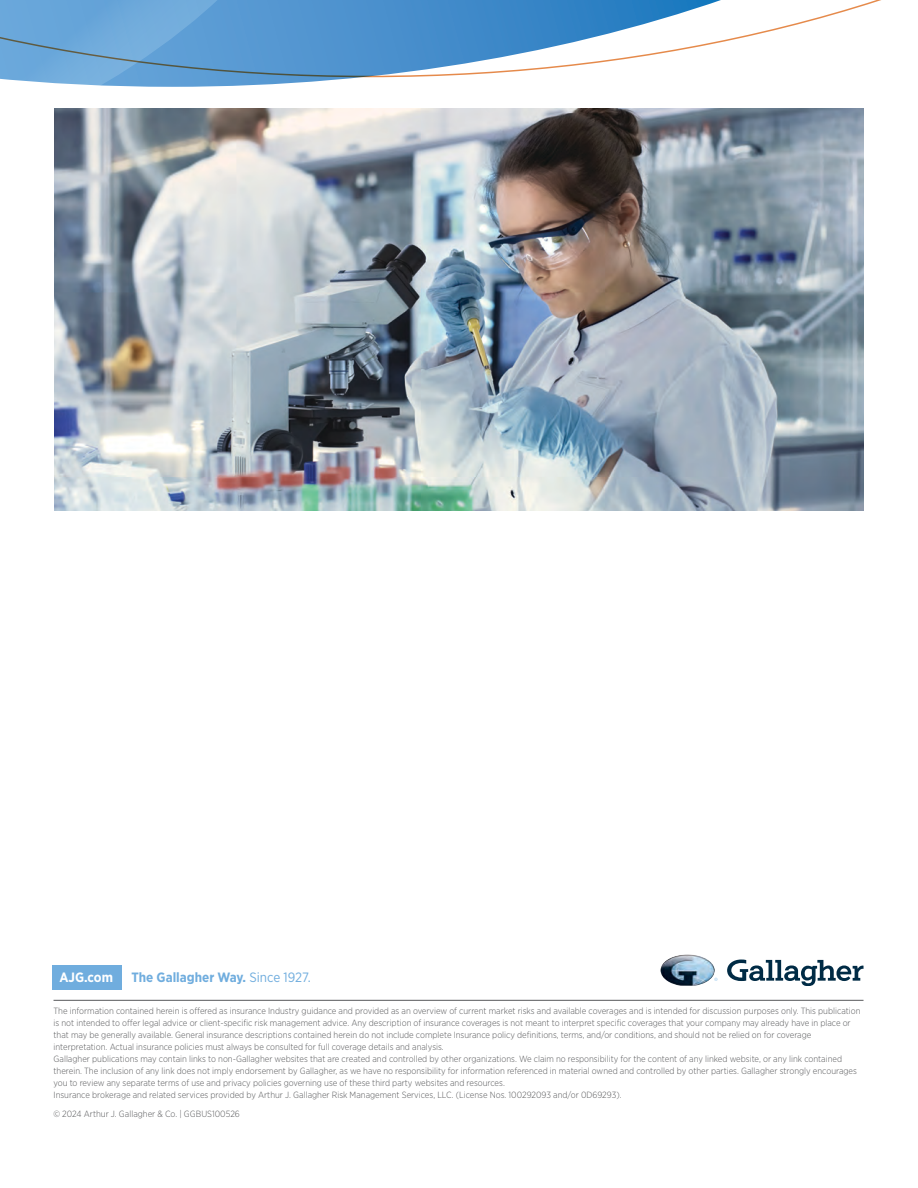
<style>
.page{position:relative;width:918px;height:1188px;background:#fff}
.page>*{position:absolute;margin:0;border:0;box-sizing:border-box;transform-origin:0 0}
.t1{font:700 13.5px "Gotham Narrow";color:#70adde}
.t2{font:700 13.5px "Gotham Narrow";color:#fff}
.t3{font:300 9px/12px "Gotham Narrow";color:#58595b}
.s1{font-weight:400}
</style>
<div class="page">
<svg style="left:0;top:77px;width:347px;height:10px"></svg>
<svg style="left:0;top:0;width:881px;height:77px"></svg>
<hr style="left:54px;top:1000px;width:810px;height:1px;background:#58595b">
<div style="left:53px;top:965px;width:69px;height:25px;background:#70adde"></div>
<svg style="left:727px;top:960px;width:137px;height:26px"></svg>
<img style="left:661px;top:954px;width:54px;height:32px">
<img style="left:54px;top:108px;width:810px;height:403px">
<h1 class="t2" style="left:60px;top:968px;width:55px">AJG.com</h1>
<h1 class="t1" style="left:132px;top:968px;width:181px">The Gallagher Way. <span class="s1">Since 1927.</span></h1>
<p class="t3" style="left:54px;top:1005px;width:809px">The information contained herein is offered as insurance Industry guidance and provided as an overview of current market risks and available coverages and is intended for discussion purposes only. This publication is not intended to offer legal advice or client-specific risk management advice. Any description of insurance coverages is not meant to interpret specific coverages that your company may already have in place or that may be generally available. General insurance descriptions contained herein do not include complete Insurance policy definitions, terms, and/or conditions, and should not be relied on for coverage interpretation. Actual insurance policies must always be consulted for full coverage details and analysis.<br>Gallagher publications may contain links to non-Gallagher websites that are created and controlled by other organizations. We claim no responsibility for the content of any linked website, or any link contained therein. The inclusion of any link does not imply endorsement by Gallagher, as we have no responsibility for information referenced in material owned and controlled by other parties. Gallagher strongly encourages you to review any separate terms of use and privacy policies governing use of these third party websites and resources.<br>Insurance brokerage and related services provided by Arthur J. Gallagher Risk Management Services, LLC. (License Nos. 100292093 and/or 0D69293).</p>
<p class="t3" style="left:54px;top:1107px;width:188px">© 2024 Arthur J. Gallagher &amp; Co. | GGBUS100526</p>
</div>
